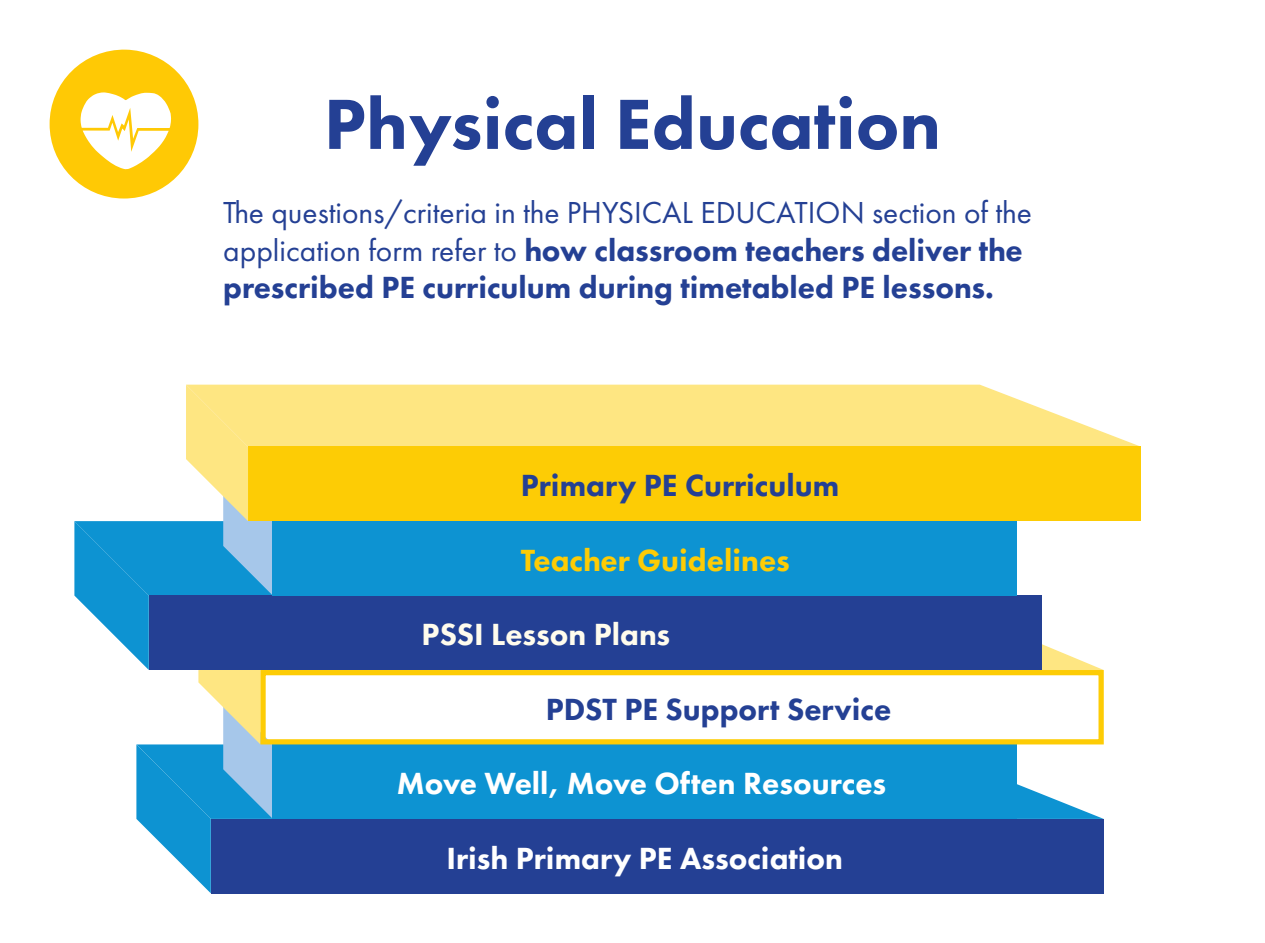
<style>
.page{position:relative;width:1265px;height:943px;background:#fff}
.page>*{position:absolute;margin:0;border:0;box-sizing:border-box;transform-origin:0 0}
.t1{font:800 73.5px "Futura PT";color:#244094}
.t2{font:800 31.5px/37.3px "Futura PT";color:#244094}
.t3{font:800 31.5px "Futura PT";color:#fff}
.t4{font:800 31.5px "Futura PT";color:#fdcc05}
.t5{font:800 31.5px "Futura PT";color:#fffced}
.s1{font-weight:400}
</style>
<div class="page">
<svg style="left:397px;top:384px;width:742px;height:62px;background:#fee890"></svg>
<svg style="left:1017px;top:744px;width:87px;height:75px"></svg>
<div style="left:211px;top:819px;width:893px;height:74px;background:#244094"></div>
<div style="left:273px;top:744px;width:744px;height:75px;background:#0d93d2"></div>
<svg style="left:1042px;top:644px;width:62px;height:26px"></svg>
<svg style="left:49px;top:49px;width:150px;height:150px"></svg>
<div style="left:149px;top:595px;width:893px;height:75px;background:#244094"></div>
<div style="left:248px;top:446px;width:893px;height:75px;background:#fdcc05"></div>
<div style="left:273px;top:521px;width:744px;height:74px;background:#0d93d2"></div>
<div style="left:260px;top:670px;width:844px;height:74px;border:5px solid #fdcc05"></div>
<svg style="left:74px;top:384px;width:323px;height:509px"></svg>
<h1 class="t1" style="left:324px;top:78px;width:619px">Physical Education</h1>
<p class="t2" style="left:223px;top:194px;width:810px"><span class="s1">The questions/criteria in the PHYSICAL EDUCATION section of the application form refer to</span> how classroom teachers deliver the prescribed PE curriculum during timetabled PE lessons.</p>
<p class="t2" style="left:521px;top:466px;width:320px">Primary PE Curriculum</p>
<p class="t4" style="left:521px;top:540px;width:271px">Teacher Guidelines</p>
<p class="t5" style="left:422px;top:615px;width:250px">PSSI Lesson Plans</p>
<p class="t2" style="left:546px;top:690px;width:347px">PDST PE Support Service</p>
<p class="t3" style="left:397px;top:763px;width:491px">Move Well, Move Often Resources</p>
<p class="t3" style="left:446px;top:838px;width:398px">Irish Primary PE Association</p>
</div>
